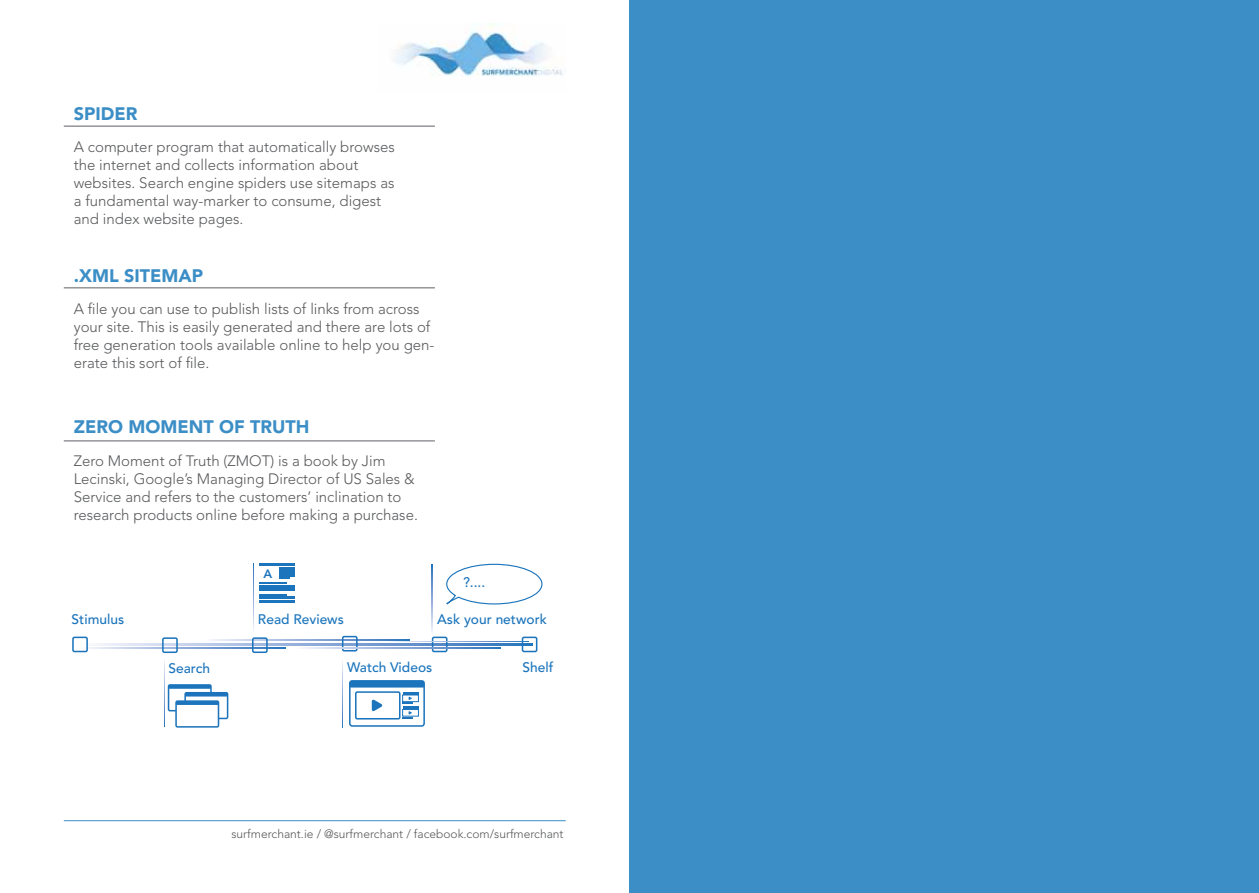
<style>
.page{position:relative;width:1259px;height:893px;background:#fff}
.page>*{position:absolute;margin:0;border:0;box-sizing:border-box;transform-origin:0 0}
.t1{font:900 18px "Avenir";color:#3c8ec6}
.t2{font:300 15px/18px "Avenir";color:#58595b}
.t3{font:500 13.8px "Avenir";color:#1c75bc}
.t4{font:800 12.15px "Avenir";color:#1c75bc}
.t5{font:300 12px "Avenir";color:#58595b}
</style>
<div class="page">
<img style="left:395px;top:23px;width:168px;height:53px">
<hr style="left:64px;top:820px;width:502px;height:1px;background:#3c8ec6">
<hr style="left:64px;top:125px;width:371px;height:2px;background:#939598">
<svg style="left:97px;top:644px;width:436px;height:1px"></svg>
<svg style="left:212px;top:640px;width:197px;height:1px"></svg>
<svg style="left:88px;top:648px;width:197px;height:1px"></svg>
<svg style="left:164px;top:660px;width:1px;height:67px"></svg>
<div style="left:72px;top:637px;width:16px;height:15px;border:2px solid #1c75bc;border-radius:2px"></div>
<div style="left:162px;top:637px;width:16px;height:16px;border:2px solid #1c75bc;border-radius:2px"></div>
<div style="left:522px;top:637px;width:15px;height:15px;border:2px solid #1c75bc;border-radius:2px"></div>
<div style="left:432px;top:637px;width:15px;height:15px;border:2px solid #1c75bc;border-radius:2px"></div>
<div style="left:252px;top:637px;width:16px;height:16px;border:2px solid #1c75bc;border-radius:2px"></div>
<div style="left:342px;top:636px;width:15px;height:15px;border:2px solid #1c75bc;border-radius:2px"></div>
<svg style="left:303px;top:648px;width:197px;height:1px"></svg>
<svg style="left:392px;top:641px;width:137px;height:1px"></svg>
<div style="left:168px;top:684px;width:44px;height:27px;border:2px solid #1c75bc"></div>
<div style="left:184px;top:692px;width:44px;height:27px;border:2px solid #1c75bc"></div>
<div style="left:176px;top:701px;width:42px;height:26px;background:#fff"></div>
<div style="left:175px;top:700px;width:44px;height:28px;border:2px solid #1c75bc"></div>
<svg style="left:168px;top:685px;width:60px;height:20px"></svg>
<svg style="left:342px;top:661px;width:1px;height:67px"></svg>
<svg style="left:253px;top:563px;width:1px;height:68px"></svg>
<hr style="left:260px;top:563px;width:35px;height:2px;background:#1c75bc">
<hr style="left:279px;top:567px;width:16px;height:3px;background:#1c75bc">
<div style="left:279px;top:570px;width:16px;height:7px;background:#1c75bc"></div>
<svg style="left:260px;top:578px;width:29px;height:6px"></svg>
<hr style="left:260px;top:585px;width:35px;height:3px;background:#1c75bc">
<hr style="left:260px;top:588px;width:35px;height:3px;background:#1c75bc">
<svg style="left:260px;top:594px;width:27px;height:1px"></svg>
<hr style="left:260px;top:596px;width:35px;height:3px;background:#1c75bc">
<hr style="left:260px;top:600px;width:35px;height:2px;background:#1c75bc">
<div style="left:349px;top:680px;width:76px;height:47px;border:2px solid #1c75bc;border-radius:3px"></div>
<div style="left:355px;top:691px;width:45px;height:28px;border:2px solid #1c75bc"></div>
<svg style="left:350px;top:681px;width:74px;height:37px"></svg>
<svg style="left:431px;top:563px;width:112px;height:60px"></svg>
<hr style="left:64px;top:287px;width:371px;height:2px;background:#939598">
<hr style="left:64px;top:440px;width:371px;height:2px;background:#939598">
<div style="left:629px;top:0;width:630px;height:893px;background:#3c8ec6"></div>
<p class="t1" style="left:74px;top:103px;width:65px">SPIDER</p>
<p class="t2" style="left:74px;top:138px;width:322px">A computer program that automatically browses the internet and collects information about websites. Search engine spiders use sitemaps as a fundamental way-marker to consume, digest and index website pages.</p>
<p class="t1" style="left:74px;top:265px;width:131px">.XML SITEMAP</p>
<p class="t2" style="left:74px;top:300px;width:362px">A file you can use to publish lists of links from across your site. This is easily generated and there are lots of free generation tools available online to help you gen&shy;erate this sort of file.</p>
<p class="t1" style="left:74px;top:416px;width:237px">ZERO MOMENT OF TRUTH</p>
<p class="t2" style="left:74px;top:451px;width:346px">Zero Moment of Truth (ZMOT) is a book by Jim Lecinski, Google’s Managing Director of US Sales &amp; Service and refers to the customers’ inclination to research products online before making a purchase.</p>
<p class="t4" style="left:263px;top:567px;width:10px">A</p>
<p class="t3" style="left:463px;top:574px;width:24px">?....</p>
<p class="t3" style="left:72px;top:611px;width:54px">Stimulus</p>
<p class="t3" style="left:168px;top:660px;width:43px">Search</p>
<p class="t3" style="left:258px;top:611px;width:87px">Read Reviews</p>
<p class="t3" style="left:437px;top:611px;width:111px">Ask your network</p>
<p class="t3" style="left:347px;top:659px;width:86px">Watch Videos</p>
<p class="t3" style="left:522px;top:659px;width:32px">Shelf</p>
<p class="t5" style="left:231px;top:827px;width:333px">surfmerchant.ie / @surfmerchant / facebook.com/surfmerchant</p>
</div>
